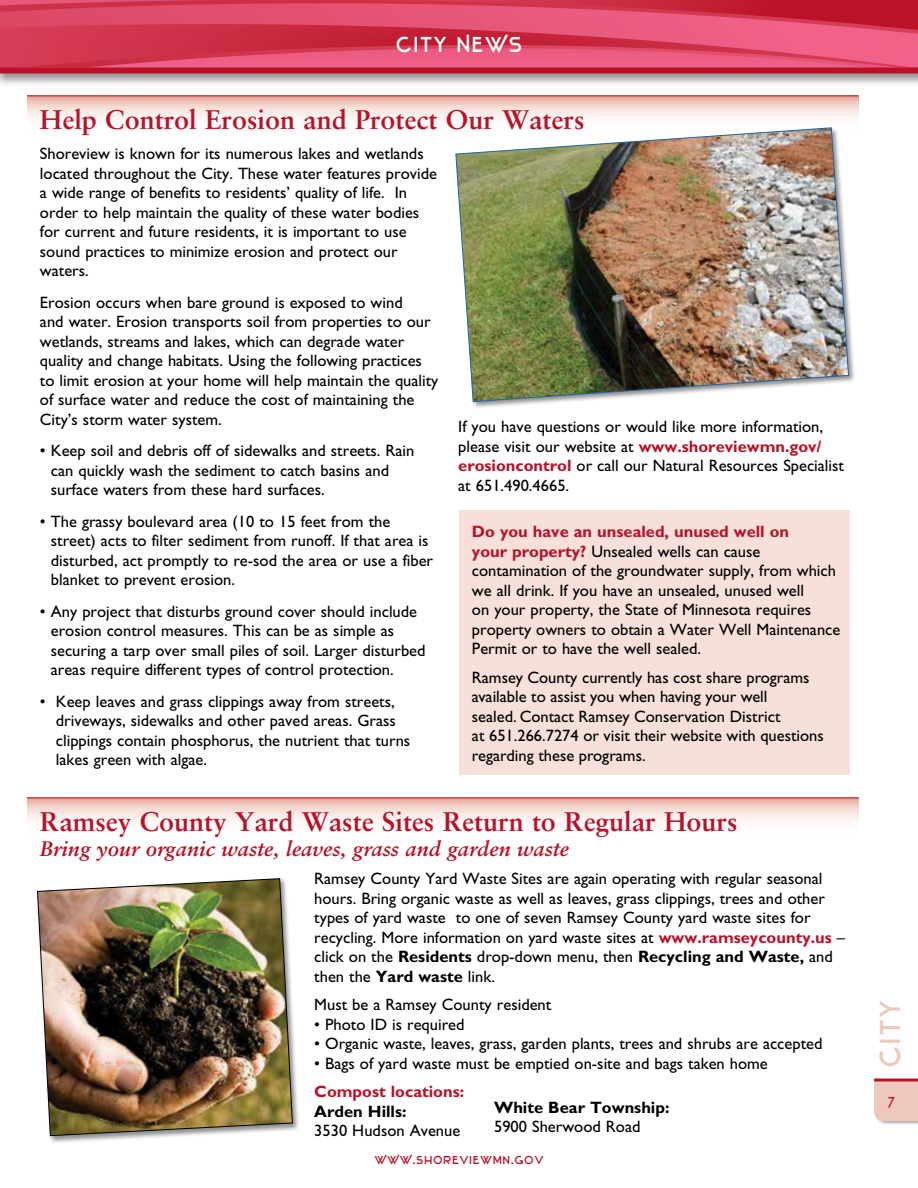
<style>
.page{position:relative;width:918px;height:1188px;background:#fff}
.page>*{position:absolute;margin:0;border:0;box-sizing:border-box;transform-origin:0 0}
.t1{font:30px "Stentiga";color:#efc8bd}
.t2{font:700 27px "Sabon";color:#ba1128}
.t3{font:22.5px "Stentiga";letter-spacing:.1em;color:#fff}
.t4{font:italic 700 21px "Sabon";color:#ba1128}
.t5{font:16.5px/19.5px "Gill Sans";color:#000}
.t6{font:700 16.5px "Gill Sans";color:#000}
.t7{font:700 16.5px "Gill Sans";color:#ba1128}
.t8{font:13.5px "Stentiga";color:#ba1128}
.t9{font:12px "Stentiga";letter-spacing:.1em;color:#ba1128}
.s1{font-weight:700;color:#ba1128}
.s2{font-weight:700}
</style>
<div class="page">
<div style="left:874px;top:1078px;width:44px;height:48px;background:#000;opacity:.45"></div>
<div style="left:874px;top:1082px;width:44px;height:39px;background:#efc8bd"></div>
<hr style="left:874px;top:1079px;width:44px;height:3px;background:#ba1128">
<div style="left:0;top:0;width:918px;height:87px;background:#000;opacity:.45"></div>
<svg style="left:0;top:37px;width:918px;height:31px;background:#dd4867"></svg>
<svg style="left:0;top:0;width:918px;height:37px;background:#d8405d"></svg>
<div style="left:0;top:68px;width:918px;height:6px;background:#ba1128"></div>
<svg style="left:27px;top:799px;width:832px;height:23px"></svg>
<hr style="left:27px;top:797px;width:832px;height:2px;background:#c74a43">
<svg style="left:27px;top:97px;width:832px;height:22px;background:#f4dad2"></svg>
<hr style="left:27px;top:95px;width:832px;height:2px;background:#c74a43">
<div style="left:459px;top:510px;width:391px;height:264px;background:#f6e0d9"></div>
<div style="left:454px;top:126px;width:403px;height:283px;background:#000;opacity:.45"></div>
<img style="left:455px;top:127px;width:394px;height:275px">
<div style="left:36px;top:877px;width:265px;height:266px;background:#000;opacity:.45"></div>
<img style="left:37px;top:878px;width:256px;height:258px">
<h3 class="t3" style="left:396px;top:32px;width:127px">city NEWS</h3>
<h2 class="t2" style="left:40px;top:103px;width:546px">Help Control Erosion and Protect Our Waters</h2>
<p class="t5" style="left:40px;top:144px;width:399px">Shoreview is known for its numerous lakes and wetlands located throughout the City. These water features provide a wide range of benefits to residents’ quality of life. In order to help maintain the quality of these water bodies for current and future residents, it is important to use sound practices to minimize erosion and protect our waters.</p>
<p class="t5" style="left:40px;top:293px;width:400px">Erosion occurs when bare ground is exposed to wind<br>and water. Erosion transports soil from properties to our wetlands, streams and lakes, which can degrade water quality and change habitats. Using the following practices to limit erosion at your home will help maintain the quality of surface water and reduce the cost of maintaining the City’s storm water system.</p>
<p class="t5" style="left:51px;top:441px;width:365px;text-indent:-11px">• Keep soil and debris off of sidewalks and streets. Rain can quickly wash the sediment to catch basins and surface waters from these hard surfaces.</p>
<p class="t5" style="left:51px;top:512px;width:384px;text-indent:-11px">• The grassy boulevard area (10 to 15 feet from the street) acts to filter sediment from runoff. If that area is disturbed, act promptly to re-sod the area or use a fiber blanket to prevent erosion.</p>
<p class="t5" style="left:51px;top:602px;width:376px;text-indent:-11px">• Any project that disturbs ground cover should include erosion control measures. This can be as simple as securing a tarp over small piles of soil. Larger disturbed areas require different types of control protection.</p>
<p class="t5" style="left:56px;top:692px;width:356px;text-indent:-16px">• Keep leaves and grass clippings away from streets, driveways, sidewalks and other paved areas. Grass clippings contain phosphorus, the nutrient that turns lakes green with algae.</p>
<p class="t5" style="left:458px;top:417px;width:387px">If you have questions or would like more information, please visit our website at <span class="s1">www.shoreviewmn.gov/ erosioncontrol</span> or call our Natural Resources Specialist at 651.490.4665.</p>
<p class="t5" style="left:472px;top:522px;width:370px"><span class="s1">Do you have an unsealed, unused well on<br>your property?</span> Unsealed wells can cause contamination of the groundwater supply, from which we all drink. If you have an unsealed, unused well<br>on your property, the State of Minnesota requires property owners to obtain a Water Well Maintenance Permit or to have the well sealed.</p>
<p class="t5" style="left:472px;top:668px;width:353px">Ramsey County currently has cost share programs available to assist you when having your well<br>sealed. Contact Ramsey Conservation District<br>at 651.266.7274 or visit their website with questions regarding these programs.</p>
<h2 class="t2" style="left:40px;top:805px;width:699px">Ramsey County Yard Waste Sites Return to Regular Hours</h2>
<p class="t4" style="left:40px;top:836px;width:531px">Bring your organic waste, leaves, grass and garden waste</p>
<p class="t5" style="left:314px;top:869px;width:532px">Ramsey County Yard Waste Sites are again operating with regular seasonal hours. Bring organic waste as well as leaves, grass clippings, trees and other types of yard waste to one of seven Ramsey County yard waste sites for recycling. More information on yard waste sites at <span class="s1">www.ramseycounty.us</span> – click on the <span class="s2">Residents</span> drop-down menu, then <span class="s2">Recycling and Waste,</span> and then the <span class="s2">Yard waste</span> link.</p>
<p class="t5" style="left:314px;top:995px;width:239px">Must be a Ramsey County resident</p>
<p class="t5" style="left:314px;top:1015px;width:152px">• Photo ID is required</p>
<p class="t5" style="left:314px;top:1034px;width:510px">• Organic waste, leaves, grass, garden plants, trees and shrubs are accepted</p>
<p class="t5" style="left:314px;top:1054px;width:455px">• Bags of yard waste must be emptied on-site and bags taken home</p>
<p class="t7" style="left:314px;top:1082px;width:151px">Compost locations:</p>
<p class="t6" style="left:314px;top:1102px;width:94px">Arden Hills:</p>
<p class="t5" style="left:314px;top:1121px;width:148px">3530 Hudson Avenue</p>
<p class="t6" style="left:494px;top:1098px;width:177px">White Bear Township:</p>
<p class="t5" style="left:494px;top:1117px;width:148px">5900 Sherwood Road</p>
<p class="t9" style="left:375px;top:1153px;width:170px">WWW.shoreviewmn.gov</p>
<h1 class="t1" style="left:873px;top:1067px;width:68px;rotate:-90deg">City</h1>
<p class="t8" style="left:888px;top:1094px;width:8px">7</p>
</div>
